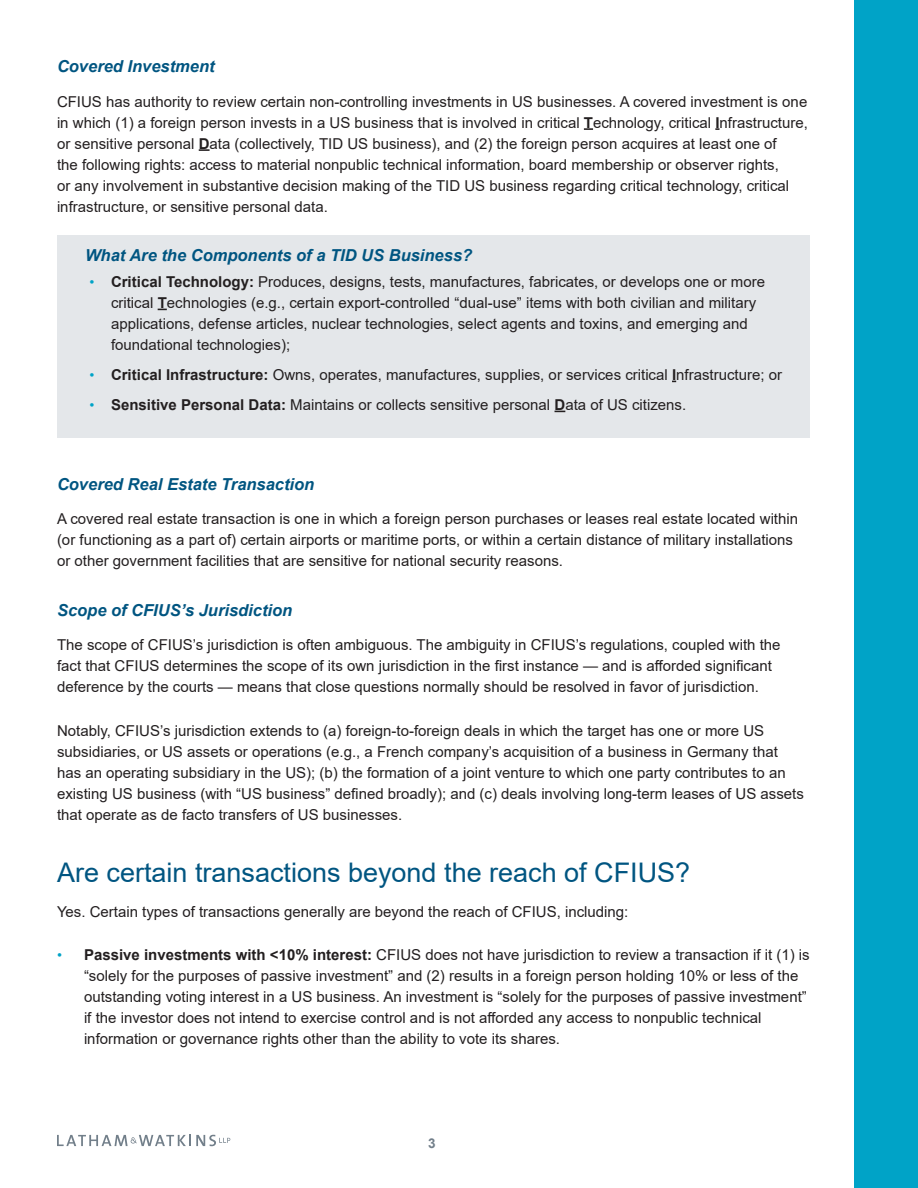
<style>
.page{position:relative;width:918px;height:1188px;background:#fff}
.page>*{position:absolute;margin:0;border:0;box-sizing:border-box;transform-origin:0 0}
.BD_SUBHEAD_1{font:27px "Arial";color:#005581}
.BD_SUBHEAD_2{font:italic 700 16.5px "Arial";color:#005581}
.BD_-_text_1{font:15px/21px "Arial";color:#231f20}
.t1{font:700 13.5px "Arial";color:#727f8a}
.s1{font-weight:700}
.s2{font-size:14.25px;color:#00a3c7}
</style>
<div class="page">
<svg style="left:57px;top:1135px;width:173px;height:11px"></svg>
<div style="left:854px;top:0;width:64px;height:1188px;background:#00a3c7"></div>
<div style="left:57px;top:235px;width:753px;height:202px;background:#e4e7ea"></div>
<svg style="left:584px;top:128px;width:9px;height:2px"></svg>
<svg style="left:199px;top:149px;width:11px;height:2px"></svg>
<p class="BD_SUBHEAD_2" style="left:57px;top:55px;width:159px">Covered Investment</p>
<p class="BD_-_text_1" style="left:57px;top:91px;width:752px">CFIUS has authority to review certain non-controlling investments in US businesses. A covered investment is one in which (1) a foreign person invests in a US business that is involved in critical <span class="s1">T</span>echnology, critical <span class="s1">I</span>nfrastructure, or sensitive personal <span class="s1">D</span>ata (collectively, TID US business), and (2) the foreign person acquires at least one of<br>the following rights: access to material nonpublic technical information, board membership or observer rights,<br>or any involvement in substantive decision making of the TID US business regarding critical technology, critical infrastructure, or sensitive personal data.</p>
<p class="BD_SUBHEAD_2" style="left:85px;top:245px;width:389px">What Are the Components of a TID US Business?</p>
<p class="BD_-_text_1" style="left:111px;top:271px;width:656px;text-indent:-22px"><span class="s2">•</span> <span class="s1">Critical Technology:</span> Produces, designs, tests, manufactures, fabricates, or develops one or more critical <span class="s1">T</span>echnologies (e.g., certain export-controlled “dual-use” items with both civilian and military applications, defense articles, nuclear technologies, select agents and toxins, and emerging and foundational technologies);</p>
<p class="BD_-_text_1" style="left:89px;top:364px;width:694px"><span class="s2">•</span> <span class="s1">Critical Infrastructure:</span> Owns, operates, manufactures, supplies, or services critical <span class="s1">I</span>nfrastructure; or</p>
<p class="BD_-_text_1" style="left:89px;top:394px;width:598px"><span class="s2">•</span> <span class="s1">Sensitive Personal Data:</span> Maintains or collects sensitive personal <span class="s1">D</span>ata of US citizens.</p>
<p class="BD_SUBHEAD_2" style="left:57px;top:473px;width:259px">Covered Real Estate Transaction</p>
<p class="BD_-_text_1" style="left:57px;top:508px;width:743px">A covered real estate transaction is one in which a foreign person purchases or leases real estate located within (or functioning as a part of) certain airports or maritime ports, or within a certain distance of military installations or other government facilities that are sensitive for national security reasons.</p>
<p class="BD_SUBHEAD_2" style="left:57px;top:599px;width:237px">Scope of CFIUS’s Jurisdiction</p>
<p class="BD_-_text_1" style="left:57px;top:635px;width:725px">The scope of CFIUS’s jurisdiction is often ambiguous. The ambiguity in CFIUS’s regulations, coupled with the fact that CFIUS determines the scope of its own jurisdiction in the first instance — and is afforded significant deference by the courts — means that close questions normally should be resolved in favor of jurisdiction.</p>
<p class="BD_-_text_1" style="left:57px;top:720px;width:748px">Notably, CFIUS’s jurisdiction extends to (a) foreign-to-foreign deals in which the target has one or more US subsidiaries, or US assets or operations (e.g., a French company’s acquisition of a business in Germany that has an operating subsidiary in the US); (b) the formation of a joint venture to which one party contributes to an existing US business (with “US business” defined broadly); and (c) deals involving long-term leases of US assets that operate as de facto transfers of US businesses.</p>
<p class="BD_SUBHEAD_1" style="left:57px;top:854px;width:635px">Are certain transactions beyond the reach of CFIUS?</p>
<p class="BD_-_text_1" style="left:57px;top:901px;width:573px">Yes. Certain types of transactions generally are beyond the reach of CFIUS, including:</p>
<p class="BD_-_text_1" style="left:84px;top:944px;width:727px;text-indent:-27px"><span class="s2">•</span> <span class="s1">Passive investments with &lt;10% interest:</span> CFIUS does not have jurisdiction to review a transaction if it (1) is “solely for the purposes of passive investment” and (2) results in a foreign person holding 10% or less of the outstanding voting interest in a US business. An investment is “solely for the purposes of passive investment” if the investor does not intend to exercise control and is not afforded any access to nonpublic technical information or governance rights other than the ability to vote its shares.</p>
<p class="t1" style="left:428px;top:1134px;width:9px">3</p>
</div>
